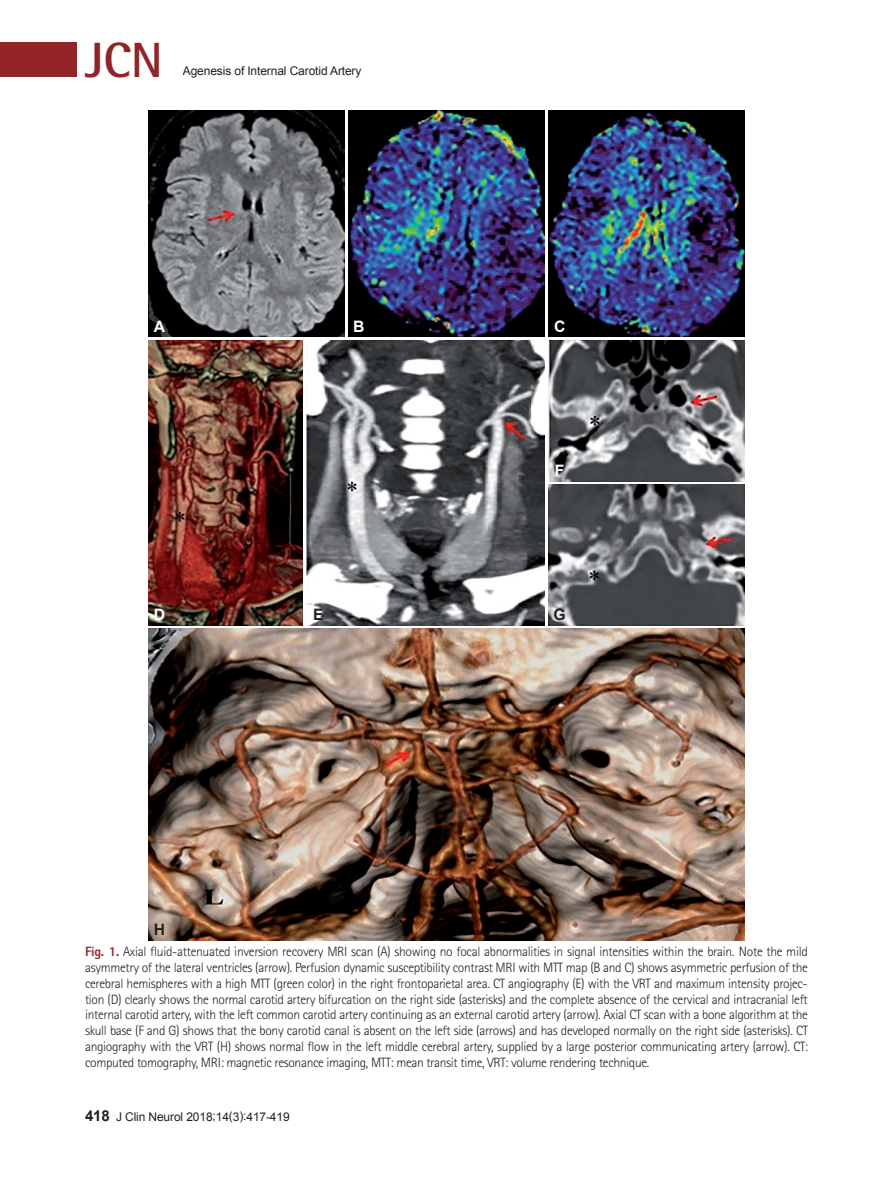
<style>
.page{position:relative;width:893px;height:1191px;background:#fff}
.page>*{position:absolute;margin:0;border:0;box-sizing:border-box;transform-origin:0 0}
.t1{font:700 49.5px "Rotis Semi Sans Std";color:#912427}
.t2{font:700 15.75px "Arial";color:#fff}
.t3{font:700 15.75px "Arial";color:#231f20}
.t4{font:300 13.5px/15.8px "Rotis Sans Serif Std";letter-spacing:-.025em;color:#231f20;text-align:justify}
.t5{font:12px "Arial";letter-spacing:-.01em;color:#231f20}
.s1{font-weight:800;color:#912427}
.s2{font-weight:700;font-size:15px}
</style>
<div class="page">
<div style="left:0;top:43px;width:77px;height:34px;background:#912427"></div>
<img style="left:149px;top:111px;width:196px;height:226px">
<img style="left:348px;top:111px;width:196px;height:226px">
<img style="left:548px;top:111px;width:196px;height:226px">
<img style="left:549px;top:340px;width:195px;height:141px">
<img style="left:549px;top:484px;width:195px;height:141px">
<img style="left:307px;top:340px;width:237px;height:285px">
<img style="left:149px;top:340px;width:154px;height:285px">
<img style="left:149px;top:629px;width:595px;height:311px">
<h1 class="t1" style="left:85px;top:30px;width:80px">JCN</h1>
<p class="t5" style="left:183px;top:63px;width:180px">Agenesis of Internal Carotid Artery</p>
<p class="t2" style="left:154px;top:316px;width:13px">A</p>
<p class="t2" style="left:353px;top:316px;width:13px">B</p>
<p class="t2" style="left:154px;top:604px;width:13px">D</p>
<p class="t3" style="left:313px;top:604px;width:12px">E</p>
<p class="t3" style="left:154px;top:919px;width:13px">H</p>
<p class="t2" style="left:554px;top:316px;width:13px">C</p>
<p class="t2" style="left:555px;top:460px;width:11px">F</p>
<p class="t3" style="left:554px;top:604px;width:14px">G</p>
<p class="t4" style="left:85px;top:944px;width:724px"><span class="s1">Fig. 1.</span> Axial fluid-attenuated inversion recovery MRI scan (A) showing no focal abnormalities in signal intensities within the brain. Note the mild asymmetry of the lateral ventricles (arrow). Perfusion dynamic susceptibility contrast MRI with MTT map (B and C) shows asymmetric perfusion of the cerebral hemispheres with a high MTT (green color) in the right frontoparietal area. CT angiography (E) with the VRT and maximum intensity projec&shy;tion (D) clearly shows the normal carotid artery bifurcation on the right side (asterisks) and the complete absence of the cervical and intracranial left internal carotid artery, with the left common carotid artery continuing as an external carotid artery (arrow). Axial CT scan with a bone algorithm at the skull base (F and G) shows that the bony carotid canal is absent on the left side (arrows) and has developed normally on the right side (asterisks). CT angiography with the VRT (H) shows normal flow in the left middle cerebral artery, supplied by a large posterior communicating artery (arrow). CT: computed tomography, MRI: magnetic resonance imaging, MTT: mean transit time, VRT: volume rendering technique.</p>
<p class="t5" style="left:85px;top:1108px;width:206px"><span class="s2">418</span> J Clin Neurol 2018;14(3):417-419</p>
</div>
